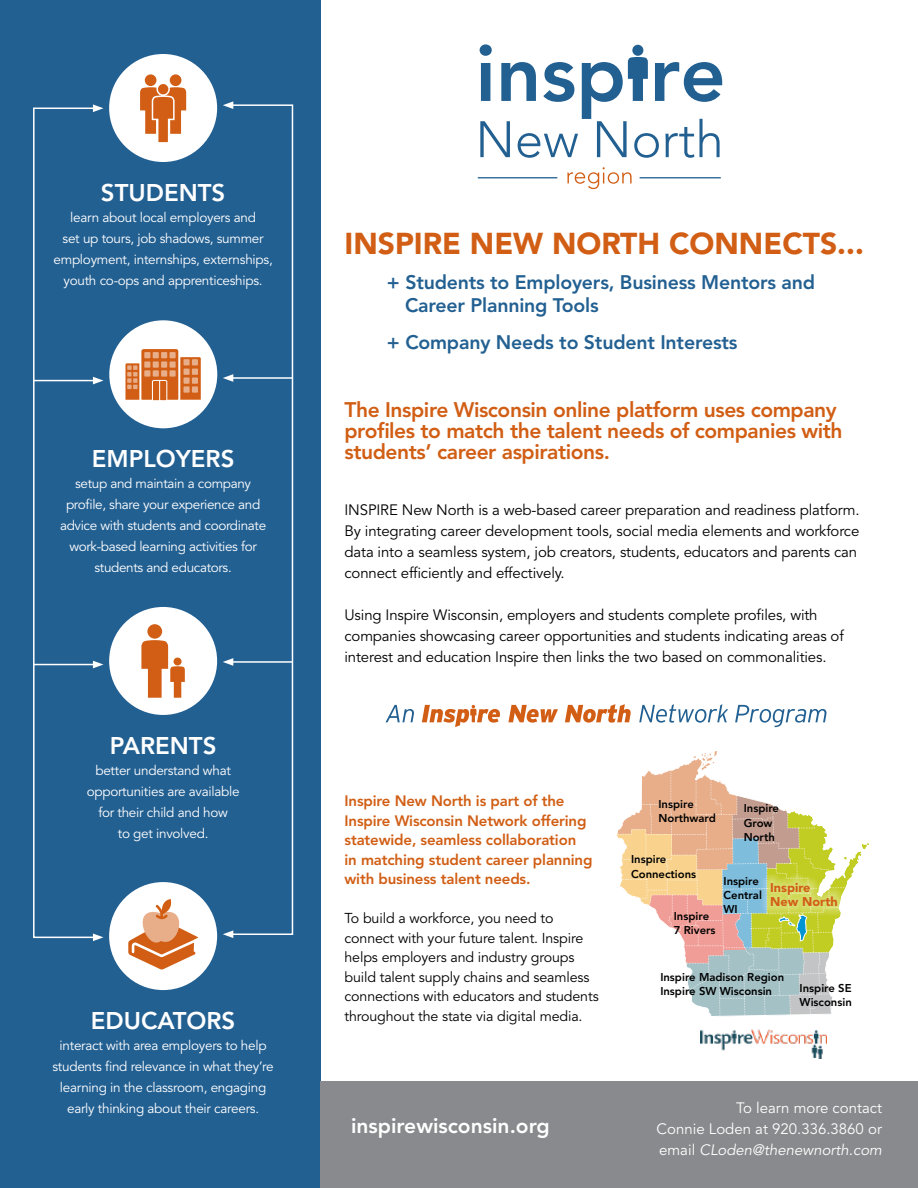
<style>
.page{position:relative;width:918px;height:1188px;background:#fff}
.page>*{position:absolute;margin:0;border:0;box-sizing:border-box;transform-origin:0 0}
.t1{font:900 30px "Avenir LT Std";color:#d15e14}
.t2{font:800 24px "Avenir LT Std";color:#fff}
.t3{font:800 21px/21px "Avenir LT Std";letter-spacing:-.02em;color:#d15e14}
.t4{font:800 21px "Avenir LT Std";color:#fff}
.t5{font:800 19.5px/23.4px "Avenir LT Std";letter-spacing:-.01em;color:#236092}
.t6{font:15px/21px "Avenir LT Std";letter-spacing:-.01em;color:#000}
.t7{font:800 15px/19.5px "Avenir LT Std";letter-spacing:-.01em;color:#d15e14}
.t8{font:15px/21px "Avenir LT Std";color:#fff;text-align:justify}
.t9{font:14.25px/19.5px "Avenir LT Std";letter-spacing:-.01em;color:#000}
.t10{font:13.5px/21px "Avenir LT Std";letter-spacing:-.02em;color:#fff;text-align:center}
.t11{font:900 12.75px/14.1px "Avenir LT Std";color:#d15e14}
.t12{font:800 11.25px/14.1px "Avenir LT Std";color:#000}
.s1{font-style:italic}
</style>
<div class="page">
<svg style="left:567px;top:167px;width:65px;height:22px"></svg>
<hr style="left:478px;top:177px;width:79px;height:1px;background:#236092">
<hr style="left:640px;top:177px;width:81px;height:1px;background:#236092">
<svg style="left:480px;top:44px;width:242px;height:114px"></svg>
<div style="left:0;top:0;width:321px;height:1188px;background:#236092"></div>
<div style="left:109px;top:54px;width:108px;height:108px;background:#fff;border-radius:50%"></div>
<div style="left:109px;top:320px;width:108px;height:108px;background:#fff;border-radius:50%"></div>
<div style="left:109px;top:607px;width:108px;height:108px;background:#fff;border-radius:50%"></div>
<div style="left:109px;top:882px;width:108px;height:108px;background:#fff;border-radius:50%"></div>
<div style="left:321px;top:1082px;width:597px;height:106px;background:#898a8d"></div>
<img style="left:701px;top:1029px;width:125px;height:30px">
<div style="left:145px;top:74px;width:12px;height:12px;background:#d15e14;border-radius:50%"></div>
<div style="left:170px;top:74px;width:11px;height:12px;background:#d15e14;border-radius:50%"></div>
<div style="left:156px;top:83px;width:14px;height:13px;background:#d15e14;border:2px solid #fff;border-radius:50%"></div>
<svg style="left:140px;top:87px;width:46px;height:56px"></svg>
<svg style="left:128px;top:899px;width:70px;height:71px"></svg>
<svg style="left:125px;top:349px;width:76px;height:52px;background:#df8f5c"></svg>
<div style="left:147px;top:624px;width:15px;height:15px;background:#d15e14;border-radius:50%"></div>
<svg style="left:141px;top:640px;width:44px;height:58px"></svg>
<svg style="left:616px;top:751px;width:253px;height:266px"></svg>
<div style="left:761px;top:873px;width:86px;height:43px;background:#fff;opacity:.75"></div>
<hr style="left:231px;top:377px;width:61px;height:2px;background:#fff">
<svg style="left:223px;top:375px;width:7px;height:6px"></svg>
<hr style="left:231px;top:661px;width:61px;height:2px;background:#fff">
<svg style="left:223px;top:659px;width:7px;height:6px"></svg>
<div style="left:230px;top:104px;width:63px;height:831px;border:2px solid #fff"></div>
<svg style="left:223px;top:930px;width:10px;height:8px"></svg>
<svg style="left:223px;top:101px;width:10px;height:8px"></svg>
<hr style="left:34px;top:664px;width:61px;height:1px;background:#fff">
<svg style="left:96px;top:662px;width:7px;height:6px"></svg>
<hr style="left:34px;top:380px;width:61px;height:1px;background:#fff">
<svg style="left:96px;top:378px;width:7px;height:6px"></svg>
<div style="left:33px;top:108px;width:63px;height:830px;border:2px solid #fff"></div>
<svg style="left:93px;top:104px;width:10px;height:8px"></svg>
<svg style="left:93px;top:934px;width:10px;height:7px"></svg>
<svg style="left:386px;top:705px;width:28px;height:17px"></svg>
<svg style="left:508px;top:705px;width:50px;height:18px"></svg>
<svg style="left:565px;top:704px;width:66px;height:19px"></svg>
<svg style="left:639px;top:704px;width:89px;height:19px"></svg>
<svg style="left:735px;top:705px;width:91px;height:22px"></svg>
<svg style="left:422px;top:705px;width:78px;height:22px"></svg>
<h2 class="t2" style="left:101px;top:178px;width:126px">STUDENTS</h2>
<p class="t10" style="left:54px;top:207px;width:221px">learn about local employers and<br>set up tours, job shadows, summer employment, internships, externships, youth co-ops and apprenticeships.</p>
<h2 class="t2" style="left:92px;top:445px;width:144px">EMPLOYERS</h2>
<p class="t10" style="left:60px;top:473px;width:208px">setup and maintain a company profile, share your experience and advice with students and coordinate work-based learning activities for students and educators.</p>
<h2 class="t2" style="left:110px;top:731px;width:108px">PARENTS</h2>
<p class="t10" style="left:87px;top:760px;width:154px">better understand what opportunities are available for their child and how<br>to get involved.</p>
<h2 class="t2" style="left:91px;top:1006px;width:146px">EDUCATORS</h2>
<p class="t10" style="left:53px;top:1035px;width:223px">interact with area employers to help students find relevance in what they’re learning in the classroom, engaging early thinking about their careers.</p>
<h1 class="t1" style="left:345px;top:225px;width:521px">INSPIRE NEW NORTH CONNECTS...</h1>
<h3 class="t5" style="left:405px;top:271px;width:412px;text-indent:-18px">+ Students to Employers, Business Mentors and<br>Career Planning Tools</h3>
<h3 class="t5" style="left:387px;top:331px;width:352px">+ Company Needs to Student Interests</h3>
<h3 class="t3" style="left:345px;top:400px;width:500px">The Inspire Wisconsin online platform uses company profiles to match the talent needs of companies with students’ career aspirations.</h3>
<p class="t6" style="left:345px;top:500px;width:517px">INSPIRE New North is a web-based career preparation and readiness platform.<br>By integrating career development tools, social media elements and workforce data into a seamless system, job creators, students, educators and parents can connect efficiently and effectively.</p>
<p class="t6" style="left:345px;top:605px;width:501px">Using Inspire Wisconsin, employers and students complete profiles, with companies showcasing career opportunities and students indicating areas of interest and education Inspire then links the two based on commonalities.</p>
<p class="t7" style="left:345px;top:791px;width:250px">Inspire New North is part of the Inspire Wisconsin Network offering statewide, seamless collaboration<br>in matching student career planning with business talent needs.</p>
<p class="t9" style="left:345px;top:909px;width:256px">To build a workforce, you need to connect with your future talent. Inspire helps employers and industry groups build talent supply chains and seamless connections with educators and students throughout the state via digital media.</p>
<h3 class="t4" style="left:351px;top:1113px;width:200px">inspirewisconsin.org</h3>
<p class="t12" style="left:658px;top:797px;width:59px">Inspire<br>Northward</p>
<p class="t12" style="left:631px;top:853px;width:67px">Inspire<br>Connections</p>
<p class="t12" style="left:674px;top:909px;width:43px">Inspire<br>7 Rivers</p>
<p class="t12" style="left:660px;top:970px;width:125px">Inspire Madison Region<br>Inspire SW Wisconsin</p>
<p class="t12" style="left:744px;top:802px;width:37px">Inspire<br>Grow<br>North</p>
<p class="t12" style="left:724px;top:874px;width:40px">Inspire<br>Central<br>WI</p>
<p class="t11" style="left:770px;top:881px;width:69px">Inspire<br>New North</p>
<p class="t12" style="left:800px;top:981px;width:54px">Inspire SE<br>Wisconsin</p>
<p class="t8" style="left:657px;top:1097px;width:227px;text-indent:80px">To learn more contact Connie Loden at 920.336.3860 or email <span class="s1">CLoden@thenewnorth.com</span></p>
</div>
